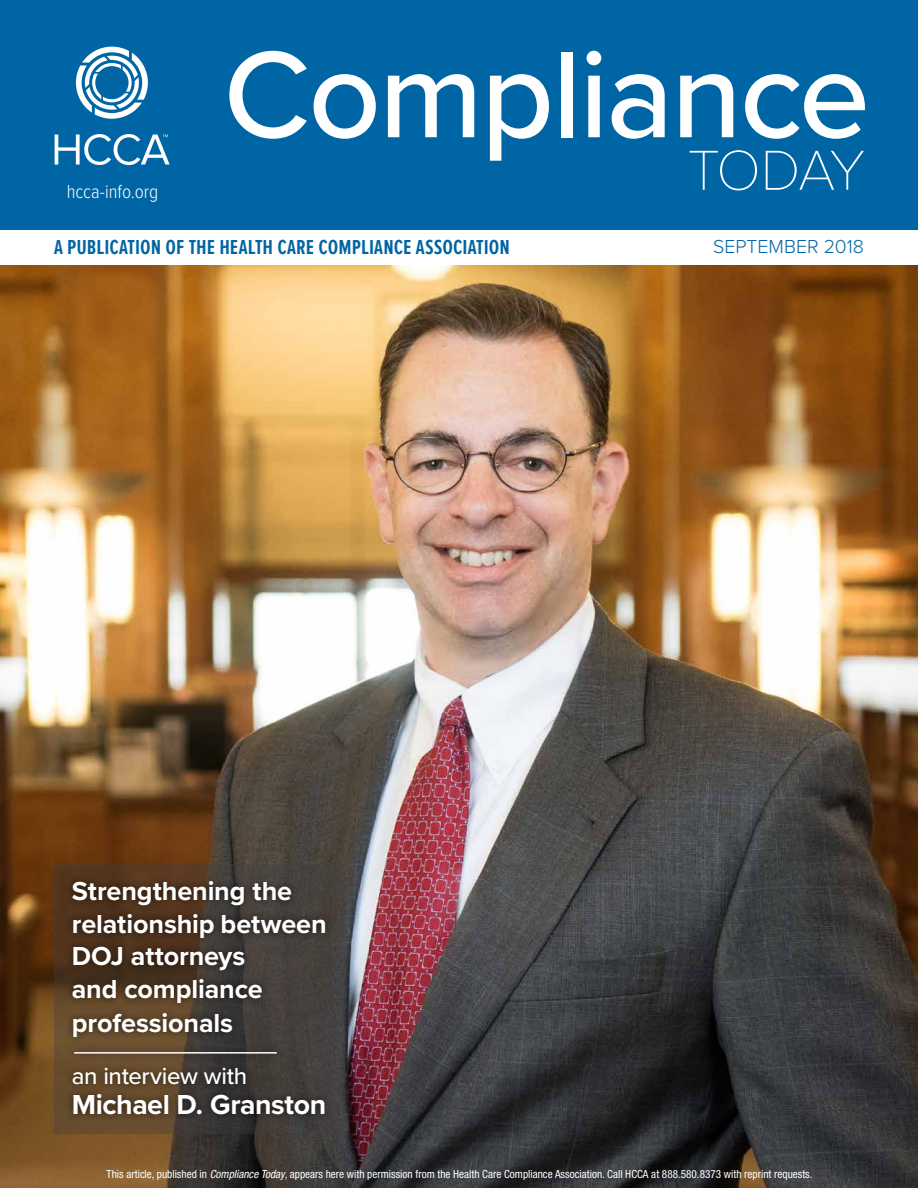
<style>
.page{position:relative;width:918px;height:1188px;background:#fff}
.page>*{position:absolute;margin:0;border:0;box-sizing:border-box;transform-origin:0 0}
.t1{font:500 127.5px "Proxima Nova";letter-spacing:-.02em;color:#fff}
.t2{font:100 58.35px "Proxima Nova T";letter-spacing:-.05em;color:#fff}
.t3{font:700 28.5px "Proxima Nova";letter-spacing:-.015em;color:#fff}
.t4{font:700 27px/32.8px "Proxima Nova";letter-spacing:-.005em;color:#fff}
.t5{font:600 25.5px "Proxima Nova Ex Cn";color:#0065a4}
.t6{font:500 24px "Proxima Nova";letter-spacing:-.015em;color:#fff}
.t7{font:300 19.5px "Proxima Nova";color:#0065a4}
.t8{font:300 19.5px "Proxima Nova Cond";letter-spacing:-.005em;color:#fff}
.t9{font:condensed 11.25px "Helvetica Neue LT Std";color:#fff}
.s1{font-style:italic}
</style>
<div class="page">
<div style="left:0;top:0;width:918px;height:230px;background:#0065a4"></div>
<svg style="left:76px;top:47px;width:72px;height:72px"></svg>
<svg style="left:55px;top:134px;width:115px;height:31px"></svg>
<img style="left:0;top:266px;width:918px;height:922px">
<svg style="left:54px;top:864px;width:291px;height:270px;background:#4f4032"></svg>
<div style="left:65px;top:874px;width:268px;height:248px;background:#000;opacity:.65"></div>
<div style="left:67px;top:1044px;width:217px;height:18px;background:#000;opacity:.65"></div>
<hr style="left:74px;top:1052px;width:203px;height:2px;background:#fff">
<h3 class="t8" style="left:67px;top:177px;width:93px">hcca-info.org</h3>
<h1 class="t1" style="left:224px;top:0;width:648px">Compliance</h1>
<h2 class="t2" style="left:687px;top:127px;width:179px">TODAY</h2>
<h3 class="t5" style="left:54px;top:227px;width:457px">a publication of the health care compliance association</h3>
<h3 class="t7" style="left:713px;top:232px;width:152px">SEPTEMBER 2018</h3>
<h3 class="t4" style="left:72px;top:874px;width:256px">Strengthening the relationship between<br>DOJ attorneys<br>and compliance professionals</h3>
<h3 class="t6" style="left:72px;top:1058px;width:177px">an interview with</h3>
<h3 class="t3" style="left:72px;top:1083px;width:256px">Michael D. Granston</h3>
<p class="t9" style="left:107px;top:1167px;width:707px">This article, published in <span class="s1">Compliance Today</span>, appears here with permission from the Health Care Compliance Association. Call HCCA at 888.580.8373 with reprint requests.</p>
</div>
